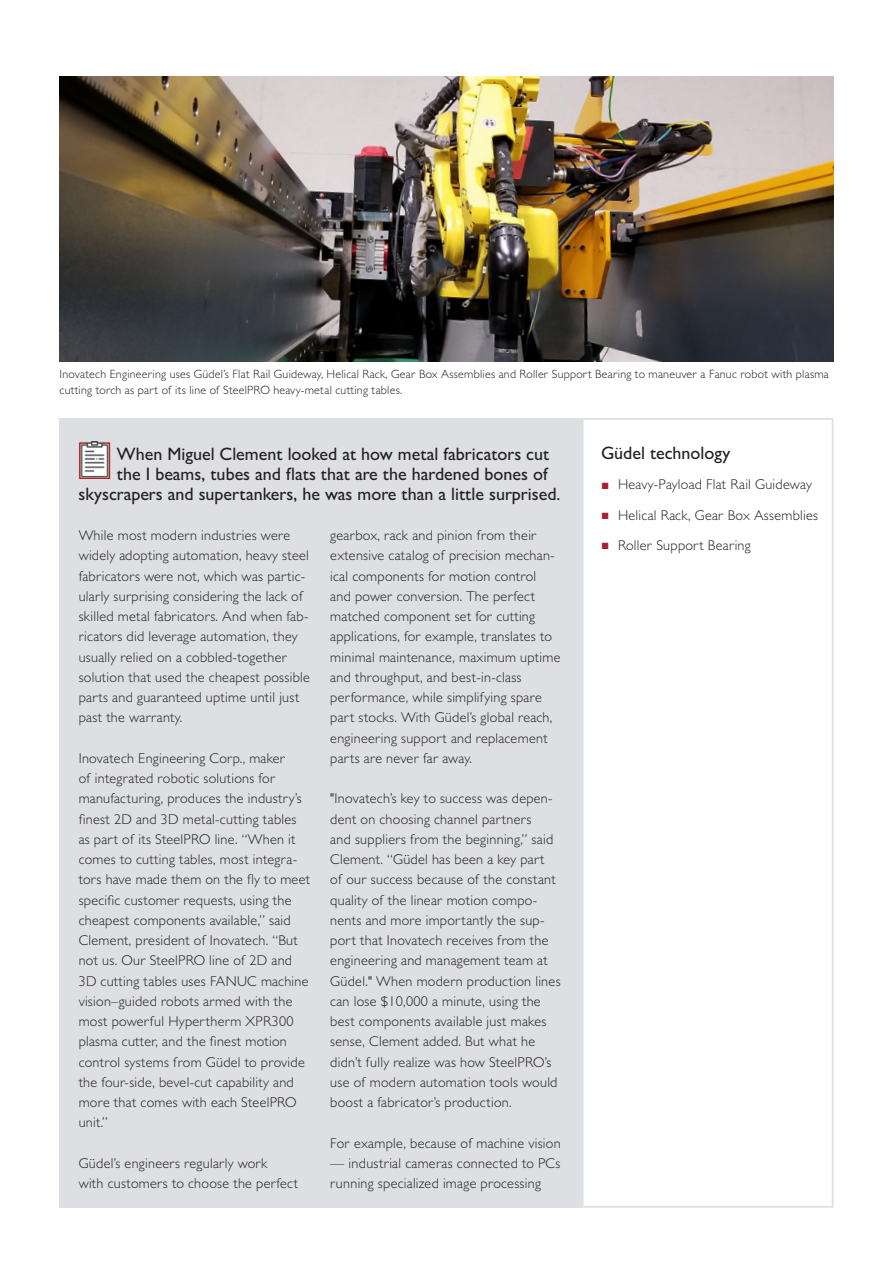
<style>
.page{position:relative;width:893px;height:1263px;background:#fff}
.page>*{position:absolute;margin:0;border:0;box-sizing:border-box;transform-origin:0 0}
.t1{font:500 18px "Gill Sans MT Pro";color:#231f20}
.t2{font:300 14.25px/20.2px "Gill Sans MT Pro";letter-spacing:.02em;color:#231f20}
.t3{font:300 12px/15.8px "Gill Sans MT Pro";letter-spacing:.02em;color:#231f20}
.s1{font-family:"Arial";font-weight:400;font-size:13.5px;color:#af1d35}
</style>
<div class="page">
<div style="left:582px;top:418px;width:251px;height:790px;border:2px solid #dddfe2"></div>
<div style="left:60px;top:418px;width:522px;height:790px;background:#dddfe2"></div>
<img style="left:79px;top:441px;width:31px;height:37px">
<img style="left:60px;top:77px;width:773px;height:284px">
<p class="t3" style="left:60px;top:366px;width:771px">Inovatech Engineering uses Güdel’s Flat Rail Guideway, Helical Rack, Gear Box Assemblies and Roller Support Bearing to maneuver a Fanuc robot with plasma cutting torch as part of its line of SteelPRO heavy-metal cutting tables.</p>
<p class="t1" style="left:117px;top:443px;width:434px">When Miguel Clement looked at how metal fabricators cut</p>
<p class="t1" style="left:117px;top:463px;width:432px">the I beams, tubes and flats that are the hardened bones of</p>
<p class="t1" style="left:79px;top:483px;width:483px">skyscrapers and supertankers, he was more than a little surprised.</p>
<p class="t2" style="left:79px;top:525px;width:233px">While most modern industries were widely adopting automation, heavy steel fabricators were not, which was partic&shy;ularly surprising considering the lack of skilled metal fabricators. And when fab&shy;ricators did leverage automation, they usually relied on a cobbled-together solution that used the cheapest possible parts and guaranteed uptime until just past the warranty.</p>
<p class="t2" style="left:79px;top:748px;width:233px">Inovatech Engineering Corp., maker<br>of integrated robotic solutions for manufacturing, produces the industry’s finest 2D and 3D metal-cutting tables as part of its SteelPRO line. “When it comes to cutting tables, most integra&shy;tors have made them on the fly to meet specific customer requests, using the cheapest components available,” said Clement, president of Inovatech. “But not us. Our SteelPRO line of 2D and 3D cutting tables uses FANUC machine vision–guided robots armed with the most powerful Hypertherm XPR300 plasma cutter, and the finest motion control systems from Güdel to provide the four-side, bevel-cut capability and more that comes with each SteelPRO unit.”</p>
<p class="t2" style="left:79px;top:1153px;width:221px">Güdel’s engineers regularly work<br>with customers to choose the perfect</p>
<p class="t2" style="left:330px;top:525px;width:232px">gearbox, rack and pinion from their extensive catalog of precision mechan&shy;ical components for motion control<br>and power conversion. The perfect matched component set for cutting applications, for example, translates to minimal maintenance, maximum uptime and throughput, and best-in-class performance, while simplifying spare part stocks. With Güdel’s global reach, engineering support and replacement parts are never far away.</p>
<p class="t2" style="left:330px;top:788px;width:232px">"Inovatech’s key to success was depen&shy;dent on choosing channel partners<br>and suppliers from the beginning,” said Clement. “Güdel has been a key part<br>of our success because of the constant quality of the linear motion compo&shy;nents and more importantly the sup&shy;port that Inovatech receives from the engineering and management team at Güdel." When modern production lines can lose $10,000 a minute, using the best components available just makes sense, Clement added. But what he didn’t fully realize was how SteelPRO’s use of modern automation tools would boost a fabricator’s production.</p>
<p class="t2" style="left:330px;top:1132px;width:232px">For example, because of machine vision</p>
<p class="t2" style="left:330px;top:1153px;width:232px">— industrial cameras connected to PCs running specialized image processing</p>
<p class="t1" style="left:601px;top:442px;width:131px">Güdel technology</p>
<p class="t2" style="left:601px;top:474px;width:212px"><span class="s1">■</span> Heavy-Payload Flat Rail Guideway</p>
<p class="t2" style="left:601px;top:505px;width:219px"><span class="s1">■</span> Helical Rack, Gear Box Assemblies</p>
<p class="t2" style="left:601px;top:535px;width:151px"><span class="s1">■</span> Roller Support Bearing</p>
</div>
